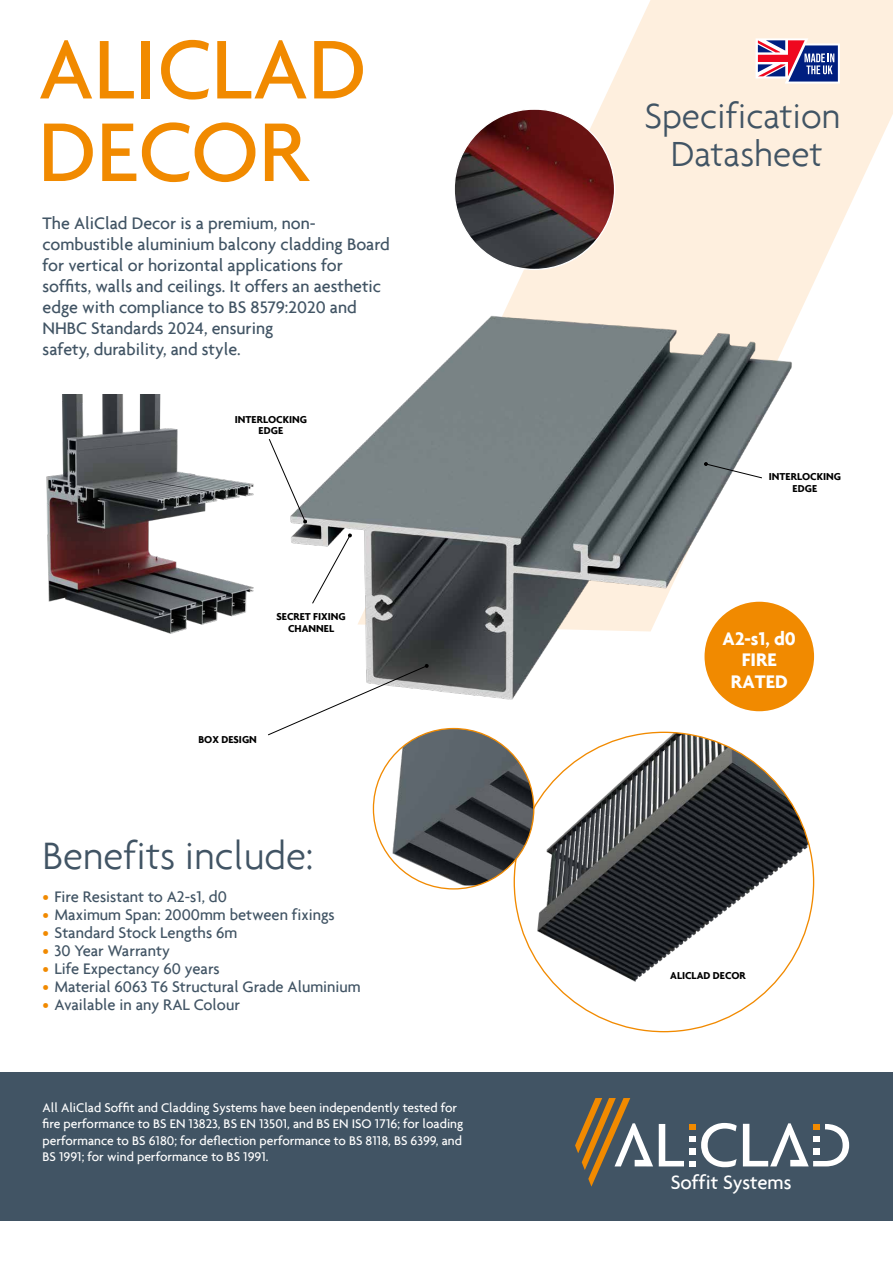
<style>
.page{position:relative;width:893px;height:1263px;background:#fff}
.page>*{position:absolute;margin:0;border:0;box-sizing:border-box;transform-origin:0 0}
.t1{font:500 90px/82.5px "Agenda";color:#f18a00}
.t2{font:300 41.1px "Agenda";color:#415464}
.t3{font:300 37.5px/37.5px "Agenda";color:#415464;text-align:center}
.t4{font:500 20.7px "Agenda";color:#fff}
.t5{font:700 19.65px/21.6px "Agenda";color:#fff;text-align:center}
.t6{font:500 18px/21px "Agenda";color:#415464}
.t7{font:500 16.5px "Agenda";color:#415464}
.t8{font:500 13.5px/16.5px "Agenda";color:#fff}
.t9{font:700 10.8px/11.9px "Agenda";color:#000;text-align:center}
.s1{color:#f18a00}
</style>
<div class="page">
<svg style="left:516px;top:0;width:377px;height:287px;fill:#feefde"></svg>
<img style="left:291px;top:287px;width:524px;height:420px">
<div style="left:0;top:1072px;width:893px;height:148px;background:#415464"></div>
<svg style="left:276px;top:438px;width:31px;height:86px"></svg>
<svg style="left:268px;top:664px;width:161px;height:72px"></svg>
<svg style="left:311px;top:533px;width:41px;height:72px"></svg>
<svg style="left:704px;top:462px;width:59px;height:17px"></svg>
<svg style="left:659px;top:1124px;width:25px;height:42px"></svg>
<svg style="left:575px;top:1098px;width:78px;height:88px"></svg>
<svg style="left:690px;top:1123px;width:47px;height:44px"></svg>
<svg style="left:743px;top:1123px;width:106px;height:43px"></svg>
<div style="left:704px;top:602px;width:110px;height:109px;background:#f18a00;border-radius:50%"></div>
<img style="left:514px;top:732px;width:300px;height:259px">
<svg style="left:756px;top:38px;width:84px;height:46px"></svg>
<img style="left:46px;top:394px;width:230px;height:240px">
<img style="left:456px;top:109px;width:159px;height:160px">
<img style="left:373px;top:728px;width:161px;height:157px">
<h1 class="t1" style="left:38px;top:26px;width:330px">ALICLAD<br>DECOR</h1>
<p class="t6" style="left:43px;top:212px;width:349px">The AliClad Decor is a premium, non&shy;combustible aluminium balcony cladding Board for vertical or horizontal applications for soffits, walls and ceilings. It offers an aesthetic edge with compliance to BS 8579:2020 and NHBC Standards 2024, ensuring<br>safety, durability, and style.</p>
<p class="t9" style="left:235px;top:413px;width:74px">INTERLOCKING<br>EDGE</p>
<p class="t9" style="left:276px;top:611px;width:71px">SECRET FIXING<br>CHANNEL</p>
<p class="t9" style="left:198px;top:734px;width:60px">BOX DESIGN</p>
<h2 class="t2" style="left:43px;top:831px;width:273px">Benefits include:</h2>
<p class="t7" style="left:43px;top:887px;width:186px"><span class="s1">•</span> Fire Resistant to A2-s1, d0</p>
<p class="t7" style="left:43px;top:905px;width:294px"><span class="s1">•</span> Maximum Span: 2000mm between fixings</p>
<p class="t7" style="left:43px;top:923px;width:196px"><span class="s1">•</span> Standard Stock Lengths 6m</p>
<p class="t7" style="left:43px;top:941px;width:129px"><span class="s1">•</span> 30 Year Warranty</p>
<p class="t7" style="left:43px;top:959px;width:179px"><span class="s1">•</span> Life Expectancy 60 years</p>
<p class="t7" style="left:43px;top:977px;width:320px"><span class="s1">•</span> Material 6063 T6 Structural Grade Aluminium</p>
<p class="t7" style="left:43px;top:995px;width:199px"><span class="s1">•</span> Available in any RAL Colour</p>
<p class="t8" style="left:43px;top:1099px;width:422px">All AliClad Soffit and Cladding Systems have been independently tested for fire performance to BS EN 13823, BS EN 13501, and BS EN ISO 1716; for loading performance to BS 6180; for deflection performance to BS 8118, BS 6399, and BS 1991; for wind performance to BS 1991.</p>
<h3 class="t3" style="left:645px;top:97px;width:197px">Specification<br>Datasheet</h3>
<p class="t9" style="left:769px;top:470px;width:74px">INTERLOCKING<br>EDGE</p>
<p class="t5" style="left:723px;top:627px;width:75px">A2-s1, d0<br>FIRE<br>RATED</p>
<p class="t9" style="left:670px;top:969px;width:77px">ALICLAD DECOR</p>
<p class="t4" style="left:671px;top:1170px;width:122px">Soffit Systems</p>
</div>
